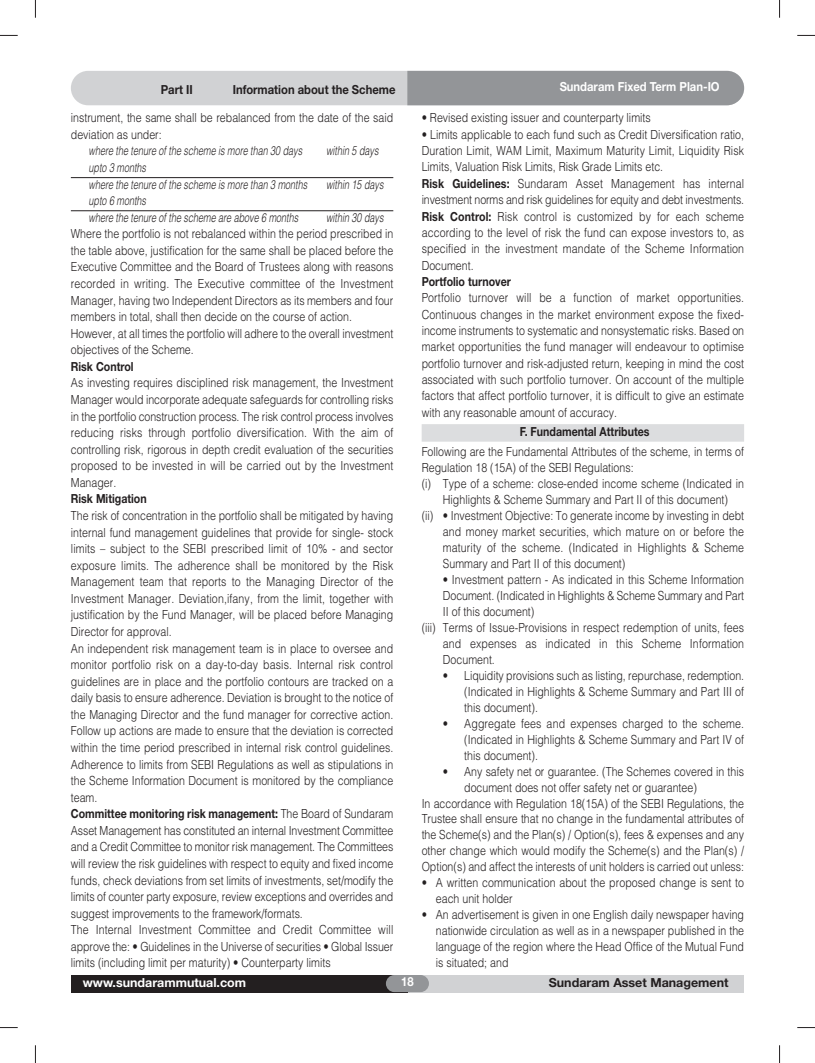
<style>
.page{position:relative;width:815px;height:1063px;background:#fff}
.page>*{position:absolute;margin:0;border:0;box-sizing:border-box;transform-origin:0 0}
.t1{font:300 12.5px/16.6px "Helvetica";color:#231f20;scale:.85 1}
.t2{font:italic 300 12.5px/16.6px "Helvetica";color:#231f20;scale:.72 1}
.t3{font:700 12.5px "Helvetica Neue";color:#231f20;scale:.85 1}
.t4{font:700 12.5px "Helvetica Neue";color:#231f20;scale:.9 1}
.t5{font:700 12.5px "Helvetica Neue";color:#fff;scale:.9 1}
.t6{font:700 12.5px "Helvetica Neue";color:#231f20}
.t7{font:700 12.5px "Helvetica Neue";color:#fff}
.s1{font-family:"Helvetica Neue";font-weight:700}
.s2{font-family:"Helvetica";font-weight:300}
</style>
<div class="page">
<svg style="left:35px;top:0;width:1px;height:18px"></svg>
<svg style="left:0;top:35px;width:18px;height:1px"></svg>
<svg style="left:0;top:1027px;width:18px;height:1px"></svg>
<svg style="left:797px;top:35px;width:18px;height:1px"></svg>
<svg style="left:797px;top:1027px;width:18px;height:1px"></svg>
<svg style="left:779px;top:0;width:1px;height:18px"></svg>
<svg style="left:35px;top:1045px;width:1px;height:18px"></svg>
<svg style="left:779px;top:1045px;width:1px;height:18px"></svg>
<div style="left:407px;top:975px;width:337px;height:17px;background:#d1d2d4"></div>
<div style="left:71px;top:975px;width:336px;height:17px;background:#231f20"></div>
<div style="left:386px;top:975px;width:43px;height:17px;background:#939598;border-radius:9px"></div>
<div style="left:71px;top:71px;width:673px;height:34px;background:#d1d2d4;border-radius:17px"></div>
<div style="left:407px;top:71px;width:337px;height:34px;background:#939598"></div>
<hr style="left:71px;top:177px;width:322px;height:1px;background:#231f20">
<hr style="left:71px;top:211px;width:322px;height:1px;background:#231f20">
<div style="left:422px;top:424px;width:322px;height:18px;background:#dcdddf"></div>
<p class="t4" style="left:161px;top:85px;width:37px">Part II</p>
<p class="t4" style="left:233px;top:85px;width:182px">Information about the Scheme</p>
<p class="t5" style="left:560px;top:82px;width:179px">Sundaram Fixed Term Plan-IO</p>
<p class="t1" style="left:71px;top:109px;width:381px">instrument, the same shall be rebalanced from the date of the said deviation as under:</p>
<p class="t2" style="left:89px;top:142px;width:298px">where the tenure of the scheme is more than 30 days</p>
<p class="t2" style="left:326px;top:142px;width:74px">within 5 days</p>
<p class="t2" style="left:89px;top:159px;width:305px">upto 3 months<br>where the tenure of the scheme is more than 3 months</p>
<p class="t1" style="left:422px;top:109px;width:271px">• Revised existing issuer and counterparty limits</p>
<p class="t1" style="left:422px;top:125px;width:381px">• Limits applicable to each fund such as Credit Diversification ratio, Duration Limit, WAM Limit, Maximum Maturity Limit, Liquidity Risk Limits, Valuation Risk Limits, Risk Grade Limits etc.<br><span class="s1">Risk Guidelines:</span> Sundaram Asset Management has internal investment norms and risk guidelines for equity and debt investments.<br><span class="s1">Risk Control:</span> Risk control is customized by for each scheme according to the level of risk the fund can expose investors to, as specified in the investment mandate of the Scheme Information Document.</p>
<p class="t3" style="left:422px;top:277px;width:106px">Portfolio turnover</p>
<p class="t1" style="left:422px;top:289px;width:381px;text-align:justify">Portfolio turnover will be a function of market opportunities.<br>Continuous changes in the market environment expose the fixed&shy;income instruments to systematic and nonsystematic risks. Based on market opportunities the fund manager will endeavour to optimise portfolio turnover and risk-adjusted return, keeping in mind the cost associated with such portfolio turnover. On account of the multiple factors that affect portfolio turnover, it is difficult to give an estimate with any reasonable amount of accuracy.</p>
<p class="t3" style="left:520px;top:427px;width:154px">F. Fundamental Attributes</p>
<p class="t1" style="left:422px;top:442px;width:381px">Following are the Fundamental Attributes of the scheme, in terms of</p>
<p class="t1" style="left:422px;top:458px;width:251px">Regulation 18 (15A) of the SEBI Regulations:</p>
<p class="t1" style="left:422px;top:474px;width:381px">(i) Type of a scheme: close-ended income scheme (Indicated in</p>
<p class="t1" style="left:443px;top:490px;width:337px">Highlights &amp; Scheme Summary and Part II of this document)</p>
<p class="t1" style="left:422px;top:506px;width:381px">(ii) • Investment Objective: To generate income by investing in debt</p>
<p class="t1" style="left:443px;top:522px;width:356px">and money market securities, which mature on or before the</p>
<p class="t1" style="left:443px;top:538px;width:356px">maturity of the scheme. (Indicated in Highlights &amp; Scheme</p>
<p class="t1" style="left:443px;top:554px;width:216px">Summary and Part II of this document)</p>
<p class="t1" style="left:443px;top:570px;width:356px">• Investment pattern - As indicated in this Scheme Information</p>
<p class="t1" style="left:443px;top:586px;width:356px">Document. (Indicated in Highlights &amp; Scheme Summary and Part</p>
<p class="t1" style="left:443px;top:602px;width:109px">II of this document)</p>
<p class="t1" style="left:422px;top:618px;width:381px">(iii) Terms of Issue-Provisions in respect redemption of units, fees</p>
<p class="t1" style="left:443px;top:634px;width:356px">and expenses as indicated in this Scheme Information</p>
<p class="t1" style="left:443px;top:650px;width:63px">Document.</p>
<p class="t1" style="left:464px;top:666px;width:331px;line-height:16px;text-align:justify;text-indent:-21px">• Liquidity provisions such as listing, repurchase, redemption. (Indicated in Highlights &amp; Scheme Summary and Part III of this document).</p>
<p class="t1" style="left:464px;top:714px;width:331px;line-height:16px;text-align:justify;text-indent:-21px">• Aggregate fees and expenses charged to the scheme. (Indicated in Highlights &amp; Scheme Summary and Part IV of this document).</p>
<p class="t1" style="left:443px;top:762px;width:356px">• Any safety net or guarantee. (The Schemes covered in this</p>
<p class="t1" style="left:464px;top:778px;width:275px">document does not offer safety net or guarantee)</p>
<p class="t1" style="left:422px;top:794px;width:381px">In accordance with Regulation 18(15A) of the SEBI Regulations, the</p>
<p class="t1" style="left:422px;top:810px;width:381px">Trustee shall ensure that no change in the fundamental attributes of</p>
<p class="t1" style="left:422px;top:826px;width:381px">the Scheme(s) and the Plan(s) / Option(s), fees &amp; expenses and any</p>
<p class="t1" style="left:422px;top:842px;width:381px">other change which would modify the Scheme(s) and the Plan(s) /</p>
<p class="t1" style="left:422px;top:858px;width:381px">Option(s) and affect the interests of unit holders is carried out unless:</p>
<p class="t1" style="left:436px;top:874px;width:364px;line-height:16px;text-indent:-14px">• A written communication about the proposed change is sent to each unit holder</p>
<p class="t1" style="left:436px;top:906px;width:364px;line-height:16px;text-align:justify;text-indent:-14px">• An advertisement is given in one English daily newspaper having nationwide circulation as well as in a newspaper published in the language of the region where the Head Office of the Mutual Fund is situated; and</p>
<p class="t2" style="left:326px;top:175px;width:81px">within 15 days</p>
<p class="t2" style="left:89px;top:192px;width:293px">upto 6 months<br>where the tenure of the scheme are above 6 months</p>
<p class="t2" style="left:326px;top:208px;width:81px">within 30 days</p>
<p class="t1" style="left:71px;top:225px;width:381px">Where the portfolio is not rebalanced within the period prescribed in the table above, justification for the same shall be placed before the Executive Committee and the Board of Trustees along with reasons recorded in writing. The Executive committee of the Investment Manager, having two Independent Directors as its members and four members in total, shall then decide on the course of action.<br>However, at all times the portfolio will adhere to the overall investment objectives of the Scheme.</p>
<p class="t3" style="left:71px;top:362px;width:75px">Risk Control</p>
<p class="t1" style="left:71px;top:374px;width:381px;text-align:justify">As investing requires disciplined risk management, the Investment Manager would incorporate adequate safeguards for controlling risks in the portfolio construction process. The risk control process involves reducing risks through portfolio diversification. With the aim of controlling risk, rigorous in depth credit evaluation of the securities proposed to be invested in will be carried out by the Investment Manager.</p>
<p class="t3" style="left:71px;top:495px;width:91px">Risk Mitigation</p>
<p class="t1" style="left:71px;top:506px;width:381px">The risk of concentration in the portfolio shall be mitigated by having internal fund management guidelines that provide for single- stock limits – subject to the SEBI prescribed limit of 10% - and sector exposure limits. The adherence shall be monitored by the Risk Management team that reports to the Managing Director of the Investment Manager. Deviation,ifany, from the limit, together with justification by the Fund Manager, will be placed before Managing Director for approval.<br>An independent risk management team is in place to oversee and monitor portfolio risk on a day-to-day basis. Internal risk control guidelines are in place and the portfolio contours are tracked on a daily basis to ensure adherence. Deviation is brought to the notice of the Managing Director and the fund manager for corrective action.<br>Follow up actions are made to ensure that the deviation is corrected within the time period prescribed in internal risk control guidelines.<br>Adherence to limits from SEBI Regulations as well as stipulations in the Scheme Information Document is monitored by the compliance team.</p>
<p class="t3" style="left:71px;top:809px;width:381px">Committee monitoring risk management: <span class="s2">The Board of Sundaram</span></p>
<p class="t1" style="left:71px;top:821px;width:381px">Asset Management has constituted an internal Investment Committee and a Credit Committee to monitor risk management. The Committees will review the risk guidelines with respect to equity and fixed income funds, check deviations from set limits of investments, set/modify the limits of counter party exposure, review exceptions and overrides and suggest improvements to the framework/formats.<br>The Internal Investment Committee and Credit Committee will approve the: • Guidelines in the Universe of securities • Global Issuer limits (including limit per maturity) • Counterparty limits</p>
<p class="t7" style="left:83px;top:978px;width:165px">www.sundarammutual.com</p>
<p class="t5" style="left:401px;top:977px;width:15px">18</p>
<p class="t6" style="left:549px;top:978px;width:181px">Sundaram Asset Management</p>
</div>
